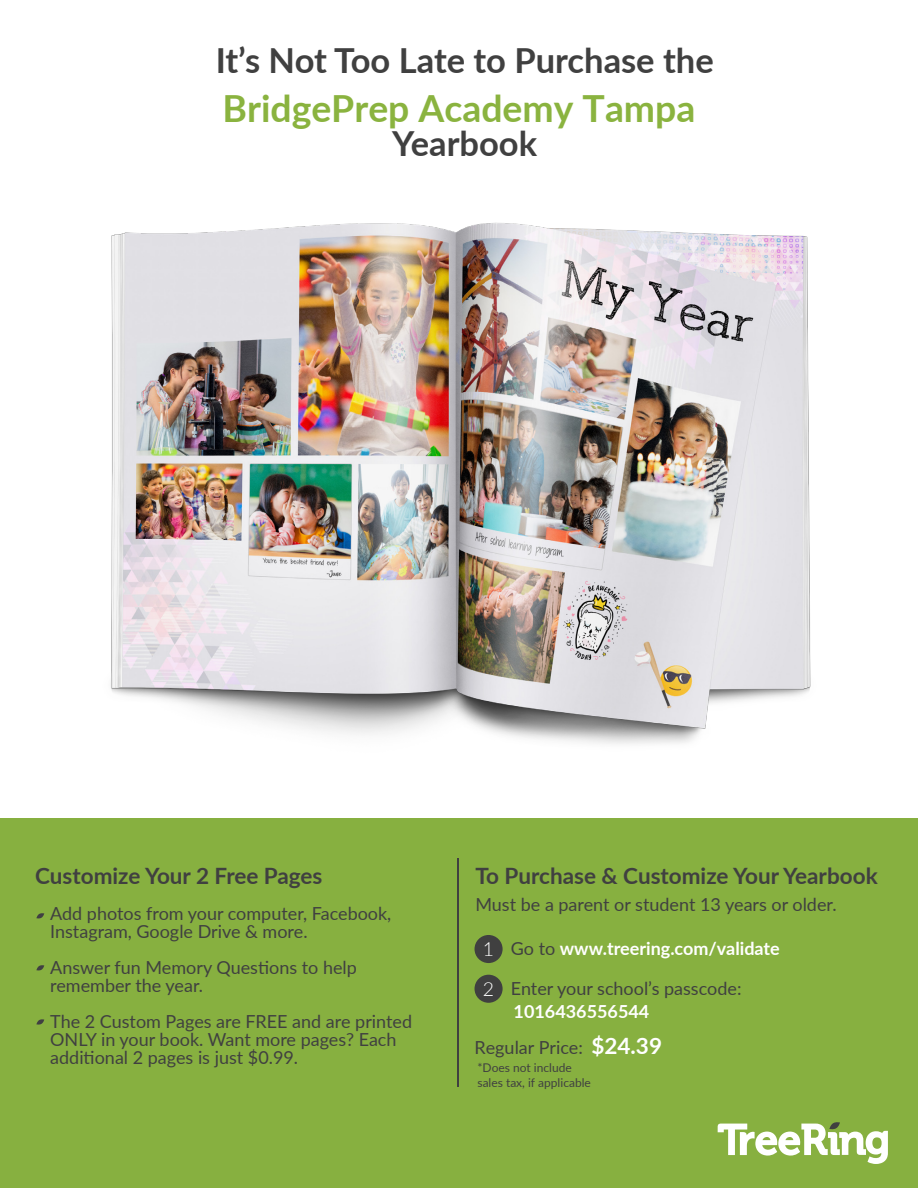
<style>
.page{position:relative;width:918px;height:1188px;background:#fff}
.page>*{position:absolute;margin:0;border:0;box-sizing:border-box;transform-origin:0 0}
.t1{font:700 37.35px "Lato";color:#8ab33f}
.t2{font:700 34.5px "Lato";color:#404040}
.t3{font:700 22.5px "Lato";color:#404040}
.t4{font:700 22.5px "Lato";color:#fff}
.t5{font:300 19.5px "Lato";color:#fff}
.t6{font:18px/18px "Lato";color:#404040}
.t7{font:700 18px "Lato";color:#fff}
.t8{font:700 18px "Lato";color:#fff}
.t9{font:12px/14.4px "Lato";color:#404040}
.s1{font-weight:400;color:#404040}
</style>
<div class="page">
<img style="left:111px;top:222px;width:700px;height:522px">
<div style="left:0;top:819px;width:918px;height:369px;background:#87b040"></div>
<div style="left:475px;top:935px;width:28px;height:28px;background:#404040;border-radius:50%"></div>
<div style="left:475px;top:975px;width:28px;height:28px;background:#404040;border-radius:50%"></div>
<svg style="left:718px;top:1122px;width:170px;height:42px"></svg>
<hr style="left:458px;top:858px;width:1px;height:229px;background:#404040">
<svg style="left:36px;top:913px;width:8px;height:6px"></svg>
<svg style="left:36px;top:965px;width:8px;height:6px"></svg>
<svg style="left:36px;top:1019px;width:8px;height:6px"></svg>
<p class="t2" style="left:216px;top:35px;width:500px">It’s Not Too Late to Purchase the</p>
<h1 class="t1" style="left:222px;top:81px;width:474px">BridgePrep Academy Tampa</h1>
<p class="t2" style="left:392px;top:118px;width:146px">Yearbook</p>
<p class="t3" style="left:35px;top:859px;width:289px">Customize Your 2 Free Pages</p>
<p class="t6" style="left:50px;top:904px;width:343px">Add photos from your computer, Facebook,<br>Instagram, Google Drive &amp; more.</p>
<p class="t6" style="left:50px;top:958px;width:308px">Answer fun Memory Questions to help remember the year.</p>
<p class="t6" style="left:50px;top:1012px;width:363px">The 2 Custom Pages are FREE and are printed<br>ONLY in your book. Want more pages? Each additional 2 pages is just $0.99.</p>
<p class="t3" style="left:475px;top:859px;width:404px">To Purchase &amp; Customize Your Yearbook</p>
<p class="t6" style="left:475px;top:895px;width:363px">Must be a parent or student 13 years or older.</p>
<p class="t5" style="left:483px;top:936px;width:13px">1</p>
<p class="t5" style="left:483px;top:975px;width:13px">2</p>
<p class="t7" style="left:511px;top:935px;width:270px"><span class="s1">Go to</span> www.treering.com/validate</p>
<p class="t6" style="left:511px;top:979px;width:232px">Enter your school’s passcode:</p>
<p class="t8" style="left:514px;top:998px;width:137px">1016436556544</p>
<p class="t4" style="left:591px;top:1029px;width:72px">$24.39</p>
<p class="t6" style="left:475px;top:1038px;width:110px">Regular Price:</p>
<p class="t9" style="left:477px;top:1060px;width:115px">*Does not include sales tax, if applicable</p>
</div>
